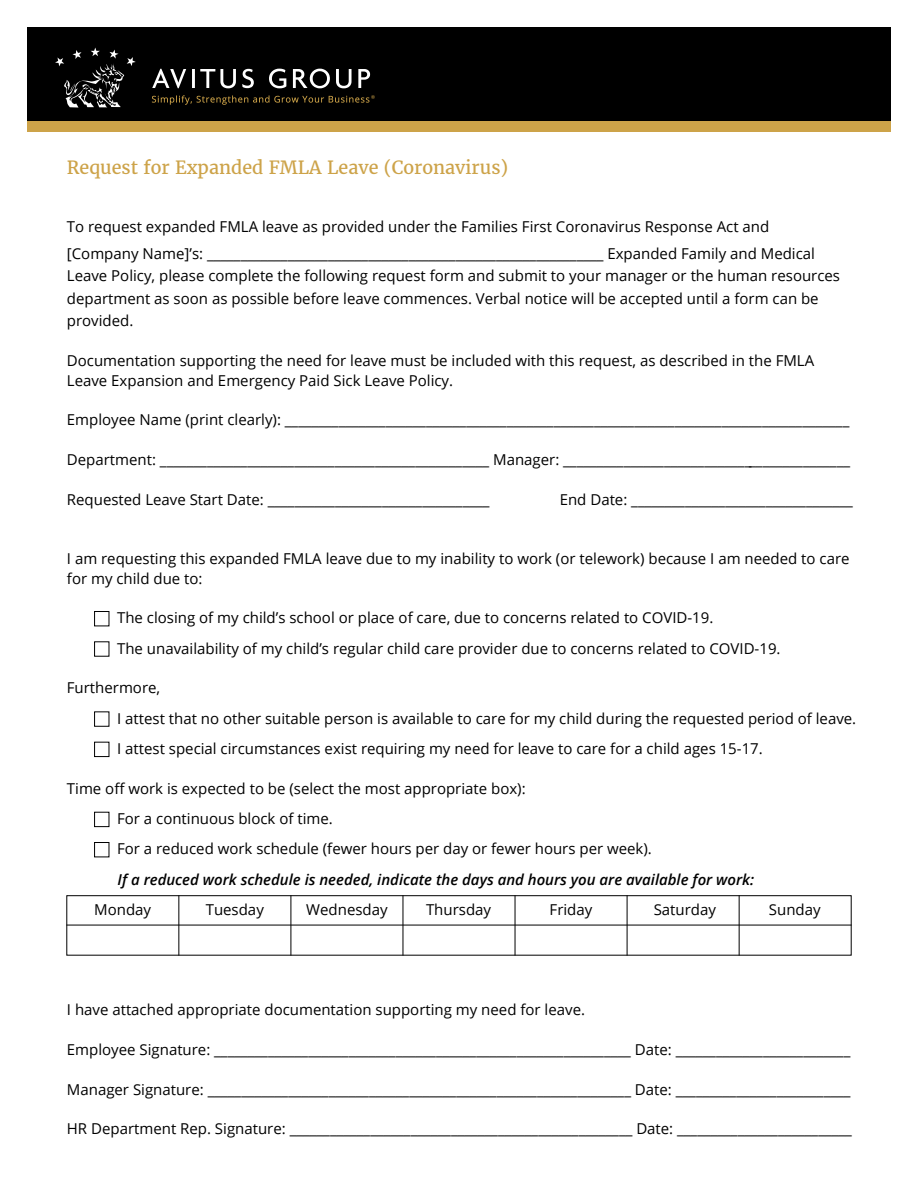
<style>
.page{position:relative;width:918px;height:1188px;background:#fff}
.page>*{position:absolute;margin:0;border:0;box-sizing:border-box;transform-origin:0 0}
.t1{font:18px "Merriweather";color:#cda349}
.t2{font:15px/22.5px "Open Sans";color:#000}
.t3{font:italic 600 15px "Open Sans";color:#000}
</style>
<div class="page">
<div style="left:27px;top:27px;width:864px;height:95px;background:#000"></div>
<div style="left:27px;top:122px;width:864px;height:10px;background:#cda349"></div>
<div style="left:94px;top:611px;width:15px;height:15px;border:1px solid #000"></div>
<div style="left:94px;top:711px;width:15px;height:16px;border:1px solid #000"></div>
<div style="left:94px;top:742px;width:15px;height:15px;border:1px solid #000"></div>
<div style="left:94px;top:812px;width:15px;height:15px;border:1px solid #000"></div>
<div style="left:94px;top:842px;width:15px;height:15px;border:1px solid #000"></div>
<svg style="left:55px;top:48px;width:320px;height:60px"></svg>
<div style="left:66px;top:895px;width:786px;height:61px;border:1px solid #000"></div>
<hr style="left:66px;top:925px;width:786px;height:1px;background:#000">
<hr style="left:291px;top:895px;width:1px;height:61px;background:#000">
<hr style="left:178px;top:895px;width:1px;height:61px;background:#000">
<hr style="left:403px;top:895px;width:1px;height:61px;background:#000">
<hr style="left:515px;top:895px;width:1px;height:61px;background:#000">
<hr style="left:627px;top:895px;width:1px;height:61px;background:#000">
<hr style="left:739px;top:895px;width:1px;height:61px;background:#000">
<p class="t1" style="left:67px;top:157px;width:443px">Request for Expanded FMLA Leave (Coronavirus)</p>
<p class="t2" style="left:67px;top:212px;width:750px;line-height:27px">To request expanded FMLA leave as provided under the Families First Coronavirus Response Act and [Company Name]’s: ___________________________________________________________ Expanded Family and Medical</p>
<p class="t2" style="left:67px;top:264px;width:775px">Leave Policy, please complete the following request form and submit to your manager or the human resources department as soon as possible before leave commences. Verbal notice will be accepted until a form can be provided.</p>
<p class="t2" style="left:67px;top:350px;width:749px;line-height:19.5px">Documentation supporting the need for leave must be included with this request, as described in the FMLA<br>Leave Expansion and Emergency Paid Sick Leave Policy.</p>
<p class="t2" style="left:67px;top:408px;width:784px">Employee Name (print clearly): ____________________________________________________________________________________</p>
<p class="t2" style="left:67px;top:448px;width:785px">Department: _________________________________________________ Manager: ___________________________________________</p>
<p class="t2" style="left:67px;top:488px;width:424px">Requested Leave Start Date: _________________________________</p>
<p class="t2" style="left:560px;top:488px;width:295px">End Date: _________________________________</p>
<p class="t2" style="left:67px;top:548px;width:784px;line-height:19.5px">I am requesting this expanded FMLA leave due to my inability to work (or telework) because I am needed to care for my child due to:</p>
<p class="t2" style="left:117px;top:606px;width:598px">The closing of my child’s school or place of care, due to concerns related to COVID-19.</p>
<p class="t2" style="left:117px;top:637px;width:665px">The unavailability of my child’s regular child care provider due to concerns related to COVID-19.</p>
<p class="t2" style="left:67px;top:676px;width:95px">Furthermore,</p>
<p class="t2" style="left:117px;top:707px;width:741px">I attest that no other suitable person is available to care for my child during the requested period of leave.</p>
<p class="t2" style="left:117px;top:737px;width:647px">I attest special circumstances exist requiring my need for leave to care for a child ages 15-17.</p>
<p class="t2" style="left:67px;top:777px;width:460px">Time off work is expected to be (select the most appropriate box):</p>
<p class="t2" style="left:117px;top:807px;width:217px">For a continuous block of time.</p>
<p class="t2" style="left:117px;top:837px;width:536px">For a reduced work schedule (fewer hours per day or fewer hours per week).</p>
<p class="t3" style="left:118px;top:869px;width:638px">If a reduced work schedule is needed, indicate the days and hours you are available for work:</p>
<p class="t2" style="left:94px;top:898px;width:58px">Monday</p>
<p class="t2" style="left:206px;top:898px;width:60px">Tuesday</p>
<p class="t2" style="left:306px;top:898px;width:83px">Wednesday</p>
<p class="t2" style="left:426px;top:898px;width:67px">Thursday</p>
<p class="t2" style="left:550px;top:898px;width:44px">Friday</p>
<p class="t2" style="left:654px;top:898px;width:64px">Saturday</p>
<p class="t2" style="left:769px;top:898px;width:53px">Sunday</p>
<p class="t2" style="left:67px;top:998px;width:520px">I have attached appropriate documentation supporting my need for leave.</p>
<p class="t2" style="left:67px;top:1038px;width:785px">Employee Signature: ______________________________________________________________ Date: __________________________</p>
<p class="t2" style="left:67px;top:1078px;width:785px">Manager Signature: _______________________________________________________________ Date: __________________________</p>
<p class="t2" style="left:67px;top:1117px;width:787px">HR Department Rep. Signature: ___________________________________________________ Date: __________________________</p>
</div>
